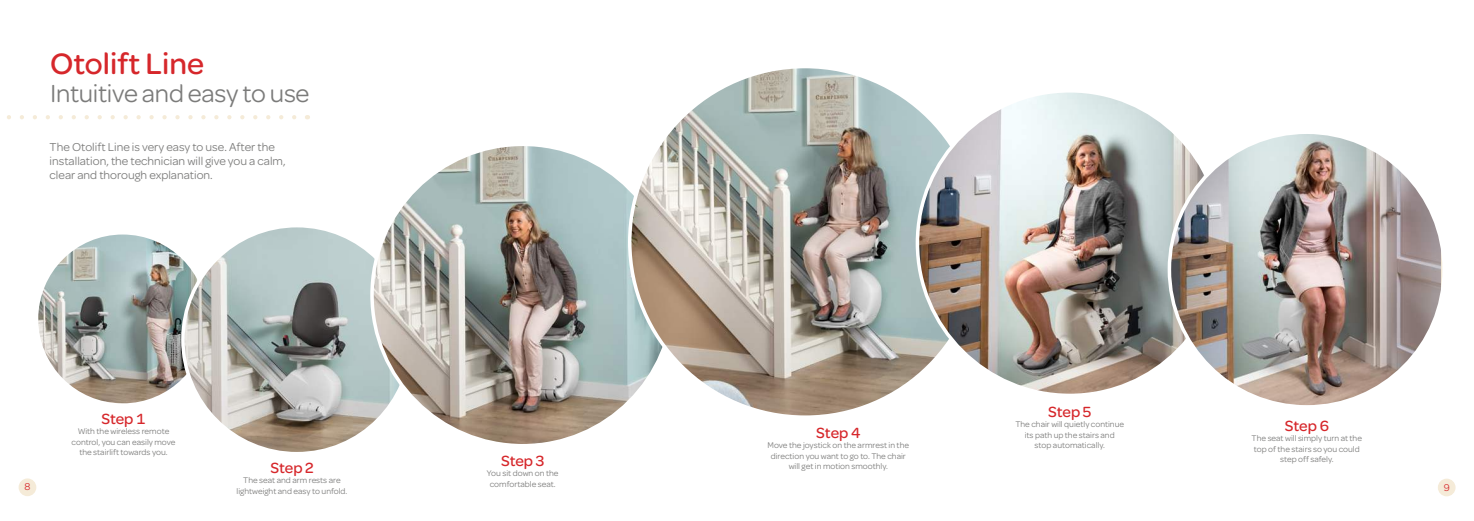
<style>
.page{position:relative;width:1474px;height:521px;background:#fff}
.page>*{position:absolute;margin:0;border:0;box-sizing:border-box;transform-origin:0 0}
.t1{font:500 31.5px "Omnes";color:#d6272b}
.t2{font:26.25px "Omnes";letter-spacing:-.01em;color:#7b7b7a}
.t3{font:500 15.75px "Omnes";color:#d6272b}
.t4{font:12.25px/14px "Omnes";color:#7b7b7a}
.t5{font:10.5px "Omnes";color:#d6272b}
.t6{font:8.75px/10.5px "Omnes";color:#7b7b7a;text-align:center}
</style>
<div class="page">
<div style="left:1437px;top:479px;width:18px;height:17px;background:#f5ebd8;border-radius:50%"></div>
<div style="left:19px;top:478px;width:17px;height:18px;background:#f5ebd8;border-radius:50%"></div>
<img style="left:36px;top:233px;width:173px;height:172px;border-radius:86px">
<img style="left:183px;top:226px;width:228px;height:228px;border-radius:114px">
<img style="left:372px;top:144px;width:301px;height:302px;border-radius:151px">
<img style="left:629px;top:67px;width:351px;height:350px;border-radius:175px">
<img style="left:917px;top:91px;width:305px;height:304px;border-radius:152px">
<img style="left:1169px;top:132px;width:271px;height:272px">
<svg style="left:9px;top:115px;width:288px;height:4px"></svg>
<h1 class="t1" style="left:50px;top:52px;width:155px">Otolift Line</h1>
<h2 class="t2" style="left:50px;top:83px;width:261px">Intuitive and easy to use</h2>
<h3 class="t4" style="left:50px;top:141px;width:237px">The Otolift Line is very easy to use. After the installation, the technician will give you a calm, clear and thorough explanation.</h3>
<h3 class="t3" style="left:1048px;top:406px;width:45px">Step 5</h3>
<p class="t6" style="left:1015px;top:420px;width:110px">The chair will quietly continue its path up the stairs and stop automatically.</p>
<h3 class="t3" style="left:1284px;top:420px;width:46px">Step 6</h3>
<h3 class="t3" style="left:101px;top:413px;width:46px">Step 1</h3>
<p class="t6" style="left:72px;top:427px;width:105px">With the wireless remote control, you can easily move the stairlift towards you.</p>
<h3 class="t3" style="left:816px;top:427px;width:46px">Step 4</h3>
<p class="t6" style="left:767px;top:441px;width:143px">Move the joystick on the armrest in the direction you want to go to. The chair will get in motion smoothly.</p>
<p class="t6" style="left:1251px;top:434px;width:112px">The seat will simply turn at the top of the stairs so you could step off safely.</p>
<h3 class="t3" style="left:501px;top:455px;width:45px">Step 3</h3>
<p class="t6" style="left:487px;top:469px;width:73px">You sit down on the comfortable seat.</p>
<h3 class="t3" style="left:270px;top:462px;width:45px">Step 2</h3>
<p class="t6" style="left:237px;top:476px;width:112px">The seat and arm rests are lightweight and easy to unfold.</p>
<p class="t5" style="left:24px;top:483px;width:7px">8</p>
<p class="t5" style="left:1443px;top:484px;width:8px">9</p>
</div>
